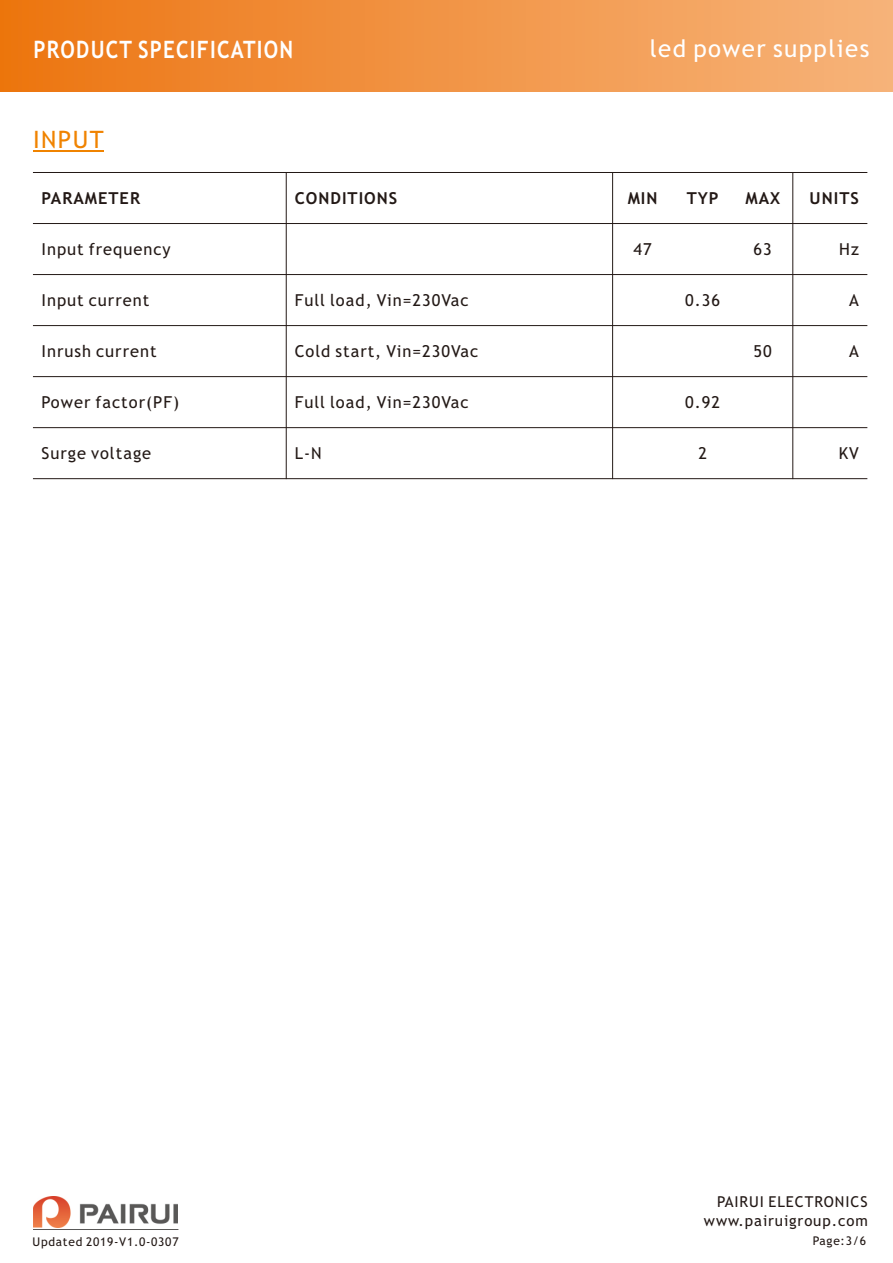
<style>
.page{position:relative;width:893px;height:1263px;background:#fff}
.page>*{position:absolute;margin:0;border:0;box-sizing:border-box;transform-origin:0 0}
.t1{font:700 24px "Trebuchet MS";letter-spacing:.06em;color:#fff;scale:.86 1}
.t2{font:24px "Trebuchet MS";letter-spacing:.06em;color:#fff}
.t3{font:24px "Trebuchet MS";letter-spacing:.06em;color:#f08300}
.t4{font:16.5px "Trebuchet MS";letter-spacing:.06em;color:#231916}
.t5{font:700 16.5px "Trebuchet MS";letter-spacing:.06em;color:#231916}
.t6{font:15px "Trebuchet MS";letter-spacing:.06em;color:#231916}
.t7{font:12px "Trebuchet MS";letter-spacing:.06em;color:#231916}
</style>
<div class="page">
<hr style="left:33px;top:151px;width:71px;height:1px;background:#f08300">
<hr style="left:286px;top:172px;width:1px;height:307px;background:#231916">
<hr style="left:612px;top:172px;width:1px;height:307px;background:#231916">
<hr style="left:792px;top:172px;width:1px;height:307px;background:#231916">
<hr style="left:33px;top:478px;width:834px;height:1px;background:#231916">
<hr style="left:33px;top:427px;width:834px;height:1px;background:#231916">
<hr style="left:33px;top:376px;width:834px;height:1px;background:#231916">
<hr style="left:33px;top:325px;width:834px;height:1px;background:#231916">
<hr style="left:33px;top:274px;width:834px;height:1px;background:#231916">
<hr style="left:33px;top:223px;width:834px;height:1px;background:#231916">
<hr style="left:33px;top:172px;width:834px;height:1px;background:#231916">
<div style="left:0;top:0;width:893px;height:91px;background:linear-gradient(to right,#ec7511,#f6b47b)"></div>
<img style="left:33px;top:1196px;width:144px;height:31px">
<hr style="left:33px;top:1229px;width:145px;height:1px;background:#595857">
<h1 class="t1" style="left:33px;top:40px;width:304px">PRODUCT SPECIFICATION</h1>
<h1 class="t2" style="left:650px;top:39px;width:221px">led power supplies</h1>
<h1 class="t3" style="left:33px;top:131px;width:72px">INPUT</h1>
<p class="t5" style="left:41px;top:192px;width:100px">PARAMETER</p>
<p class="t5" style="left:295px;top:192px;width:104px">CONDITIONS</p>
<p class="t5" style="left:628px;top:192px;width:31px">MIN</p>
<p class="t5" style="left:687px;top:192px;width:33px">TYP</p>
<p class="t5" style="left:745px;top:192px;width:36px">MAX</p>
<p class="t5" style="left:810px;top:192px;width:51px">UNITS</p>
<p class="t4" style="left:41px;top:243px;width:131px">Input frequency</p>
<p class="t4" style="left:633px;top:243px;width:20px">47</p>
<p class="t4" style="left:754px;top:243px;width:20px">63</p>
<p class="t4" style="left:839px;top:243px;width:21px">Hz</p>
<p class="t4" style="left:41px;top:294px;width:109px">Input current</p>
<p class="t4" style="left:295px;top:294px;width:175px">Full load, Vin=230Vac</p>
<p class="t4" style="left:685px;top:294px;width:36px">0.36</p>
<p class="t4" style="left:849px;top:294px;width:11px">A</p>
<p class="t4" style="left:41px;top:345px;width:117px">Inrush current</p>
<p class="t4" style="left:295px;top:345px;width:185px">Cold start, Vin=230Vac</p>
<p class="t4" style="left:754px;top:345px;width:20px">50</p>
<p class="t4" style="left:849px;top:345px;width:11px">A</p>
<p class="t4" style="left:41px;top:396px;width:139px">Power factor(PF)</p>
<p class="t4" style="left:295px;top:396px;width:175px">Full load, Vin=230Vac</p>
<p class="t4" style="left:685px;top:396px;width:36px">0.92</p>
<p class="t4" style="left:41px;top:447px;width:111px">Surge voltage</p>
<p class="t4" style="left:295px;top:447px;width:28px">L-N</p>
<p class="t4" style="left:698px;top:447px;width:10px">2</p>
<p class="t4" style="left:839px;top:447px;width:22px">KV</p>
<p class="t7" style="left:33px;top:1237px;width:147px">Updated 2019-V1.0-0307</p>
<p class="t6" style="left:717px;top:1196px;width:152px">PAIRUI ELECTRONICS</p>
<p class="t6" style="left:704px;top:1215px;width:165px">www.pairuigroup.com</p>
<p class="t7" style="left:813px;top:1236px;width:55px">Page:3/6</p>
</div>
